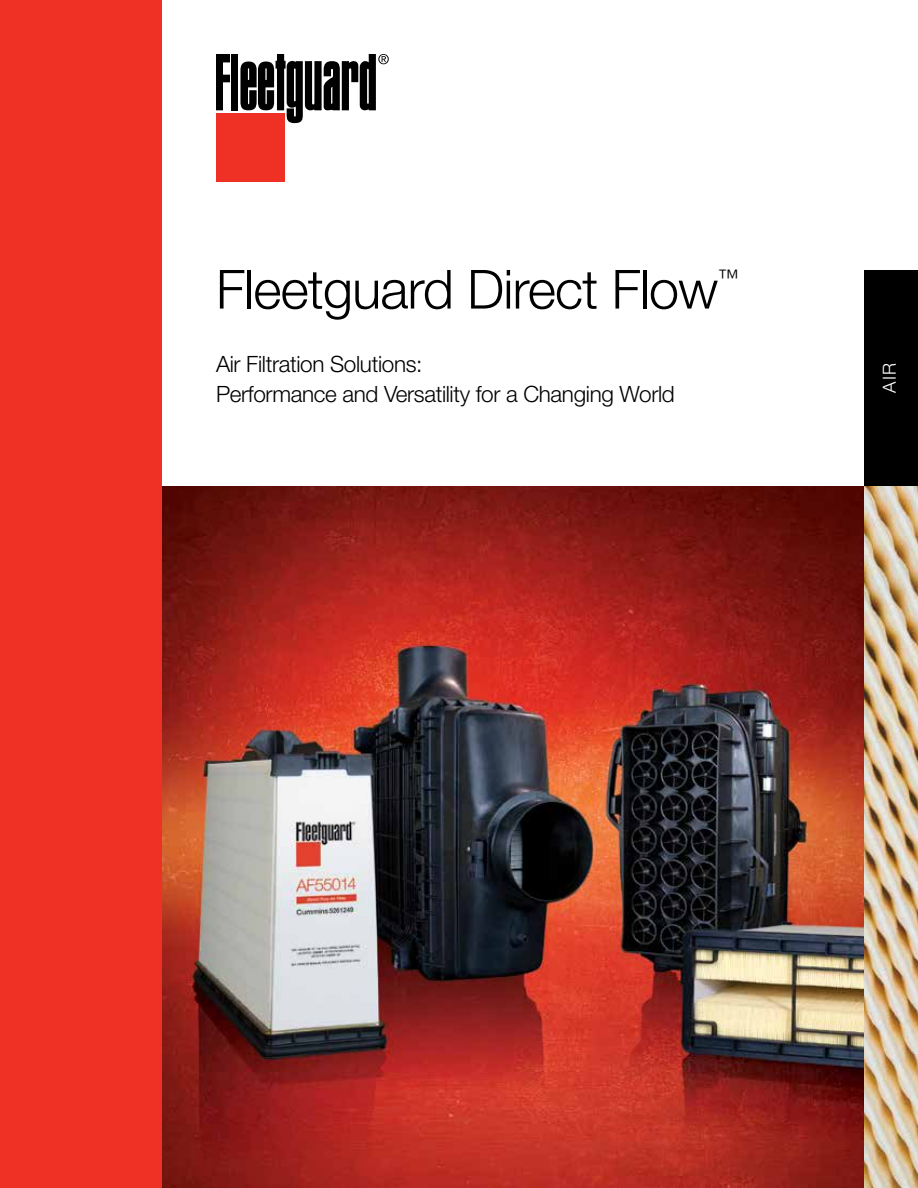
<style>
.page{position:relative;width:918px;height:1188px;background:#fff}
.page>*{position:absolute;margin:0;border:0;box-sizing:border-box;transform-origin:0 0}
.t1{font:300 54px "Helvetica Neue LT Std";letter-spacing:-.015em;color:#000}
.t2{font:300 22.5px/30px "Helvetica Neue LT Std";letter-spacing:-.015em;color:#000}
.t3{font:300 21.6px "Helvetica Neue LT Std";color:#000}
.t4{font:300 18px "Helvetica Neue LT Std";color:#fff}
</style>
<div class="page">
<img style="left:162px;top:486px;width:702px;height:702px">
<div style="left:864px;top:270px;width:54px;height:216px;background:#000"></div>
<div style="left:0;top:0;width:162px;height:1188px;background:#ee3124"></div>
<img style="left:864px;top:486px;width:54px;height:702px">
<div style="left:216px;top:114px;width:68px;height:68px;background:#ee3124"></div>
<div style="left:231px;top:54px;width:7px;height:56px;background:#000"></div>
<svg style="left:216px;top:54px;width:14px;height:56px"></svg>
<svg style="left:240px;top:54px;width:149px;height:69px"></svg>
<h1 class="t1" style="left:216px;top:256px;width:504px">Fleetguard Direct Flow</h1>
<p class="t3" style="left:717px;top:264px;width:23px">™</p>
<p class="t2" style="left:216px;top:349px;width:460px">Air Filtration Solutions:<br>Performance and Versatility for a Changing World</p>
<p class="t4" style="left:879px;top:393px;width:32px;rotate:-90deg">AIR</p>
</div>
